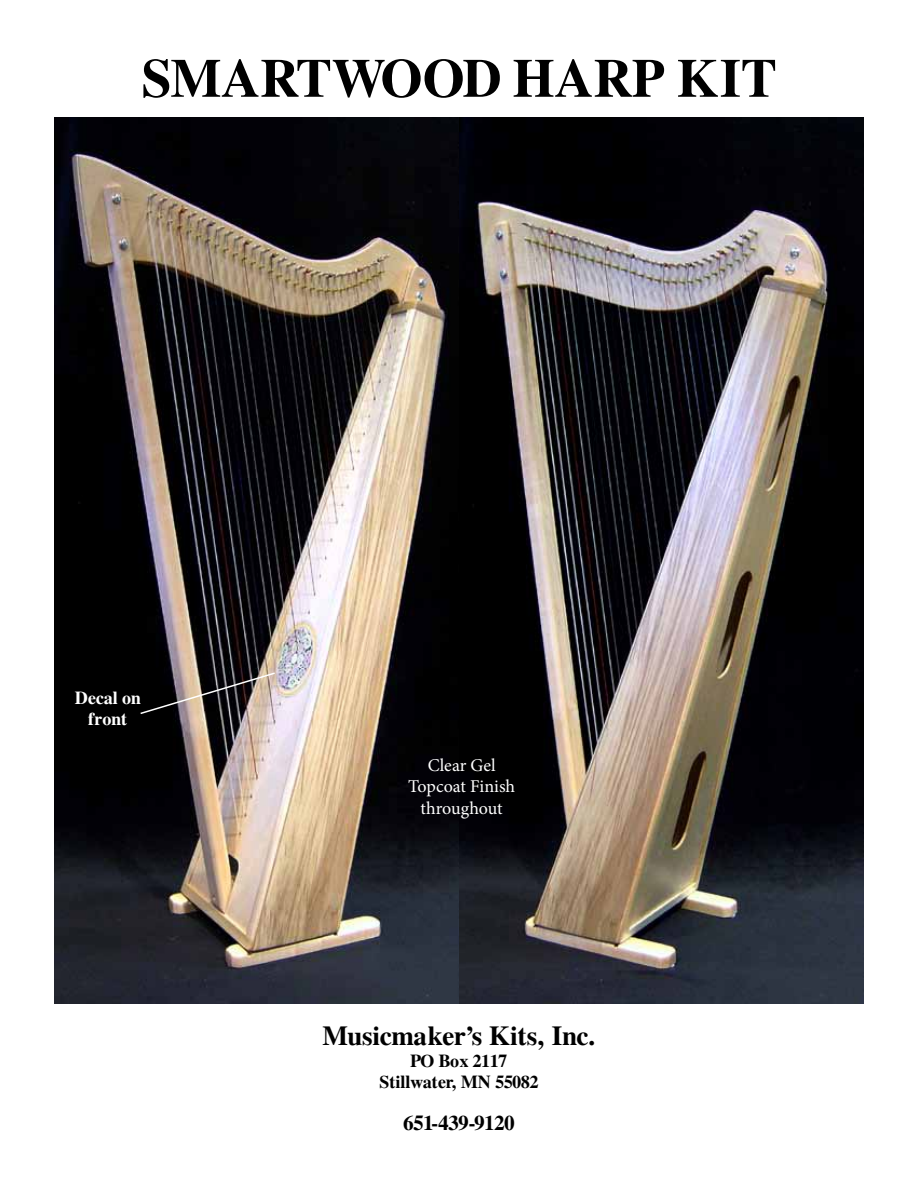
<style>
.page{position:relative;width:918px;height:1188px;background:#fff}
.page>*{position:absolute;margin:0;border:0;box-sizing:border-box;transform-origin:0 0}
.t1{font:54px "Greco Black SSK";color:#000}
.t2{font:27px "Greco Black SSK";color:#000}
.t3{font:21px "Greco Black SSK";color:#000}
.t4{font:18px/21.6px "Minion Pro";color:#fff;text-align:center}
.t5{font:18px/21.6px "Greco Black SSK";color:#000;text-align:center}
.t6{font:18px/21.6px "Greco Black SSK";color:#fff;text-align:center}
</style>
<div class="page">
<img style="left:54px;top:117px;width:810px;height:887px">
<svg style="left:139px;top:671px;width:137px;height:44px;background:#5a524f"></svg>
<h1 class="t1" style="left:142px;top:46px;width:636px">SMARTWOOD HARP KIT</h1>
<p class="t6" style="left:75px;top:686px;width:67px">Decal on front</p>
<p class="t4" style="left:408px;top:754px;width:109px">Clear Gel<br>Topcoat Finish throughout</p>
<h2 class="t2" style="left:323px;top:1020px;width:274px">Musicmaker’s Kits, Inc.</h2>
<p class="t5" style="left:380px;top:1050px;width:160px">PO Box 2117<br>Stillwater, MN 55082</p>
<p class="t3" style="left:403px;top:1110px;width:113px">651-439-9120</p>
</div>
